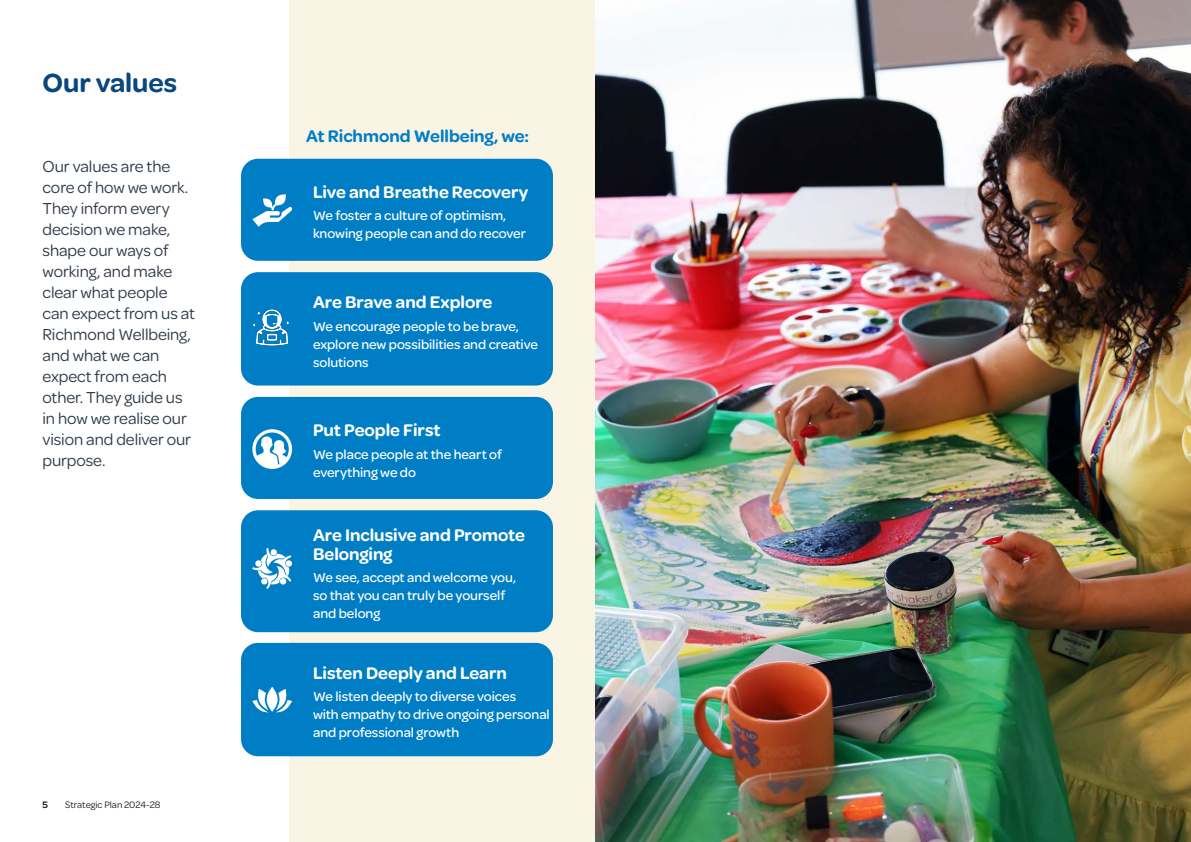
<style>
.page{position:relative;width:1191px;height:842px;background:#fff}
.page>*{position:absolute;margin:0;border:0;box-sizing:border-box;transform-origin:0 0}
.Heading_1{font:600 28px "Omnes";letter-spacing:-.005em;color:#09477e}
.Heading_2{font:600 18px/19px "Omnes";letter-spacing:-.005em;color:#fff}
.Heading_2-2{font:600 18px "Omnes";letter-spacing:-.005em;color:#007ec5}
.Intro_large{font:17px/21px "Omnes";letter-spacing:-.005em;color:#2f3b49}
.Intro_large_-_white{font:500 14px/18px "Omnes";letter-spacing:-.005em;color:#fff}
.t1{font:10px "Omnes";color:#231f20}
.t2{font:600 10px "Omnes";color:#231f20}
</style>
<div class="page">
<div style="left:289px;top:0;width:306px;height:842px;background:#faf4e5"></div>
<div style="left:241px;top:159px;width:312px;height:102px;background:#007ec5;border-radius:17px"></div>
<div style="left:241px;top:272px;width:312px;height:114px;background:#007ec5;border-radius:17px"></div>
<div style="left:241px;top:510px;width:312px;height:122px;background:#007ec5;border-radius:17px"></div>
<div style="left:241px;top:397px;width:312px;height:102px;background:#007ec5;border-radius:17px"></div>
<div style="left:241px;top:643px;width:312px;height:113px;background:#007ec5;border-radius:17px"></div>
<svg style="left:252px;top:548px;width:40px;height:41px"></svg>
<svg style="left:252px;top:689px;width:16px;height:23px"></svg>
<svg style="left:276px;top:689px;width:16px;height:23px"></svg>
<svg style="left:267px;top:687px;width:11px;height:25px"></svg>
<svg style="left:252px;top:429px;width:40px;height:40px"></svg>
<svg style="left:252px;top:194px;width:40px;height:33px"></svg>
<img style="left:252px;top:309px;width:38px;height:37px">
<img style="left:595px;top:0;width:596px;height:842px">
<p class="Heading_1" style="left:43px;top:63px;width:136px">Our values</p>
<p class="Intro_large" style="left:43px;top:155px;width:154px">Our values are the core of how we work.<br>They inform every decision we make, shape our ways of working, and make clear what people can expect from us at<br>Richmond Wellbeing, and what we can expect from each other. They guide us in how we realise our vision and deliver our purpose.</p>
<p class="t2" style="left:43px;top:798px;width:7px">5</p>
<p class="t1" style="left:65px;top:798px;width:97px">Strategic Plan 2024-28</p>
<p class="Heading_2-2" style="left:306px;top:123px;width:224px">At Richmond Wellbeing, we:</p>
<p class="Heading_2" style="left:313px;top:182px;width:217px">Live and Breathe Recovery</p>
<p class="Intro_large_-_white" style="left:313px;top:206px;width:214px">We foster a culture of optimism, knowing people can and do recover</p>
<p class="Heading_2" style="left:313px;top:292px;width:181px">Are Brave and Explore</p>
<p class="Intro_large_-_white" style="left:313px;top:316px;width:226px">We encourage people to be brave, explore new possibilities and creative solutions</p>
<p class="Heading_2" style="left:313px;top:420px;width:129px">Put People First</p>
<p class="Intro_large_-_white" style="left:313px;top:444px;width:190px">We place people at the heart of everything we do</p>
<p class="Heading_2" style="left:313px;top:525px;width:213px">Are Inclusive and Promote<br>Belonging</p>
<p class="Intro_large_-_white" style="left:313px;top:568px;width:205px">We see, accept and welcome you, so that you can truly be yourself and belong</p>
<p class="Heading_2" style="left:313px;top:662px;width:195px">Listen Deeply and Learn</p>
<p class="Intro_large_-_white" style="left:313px;top:687px;width:238px">We listen deeply to diverse voices<br>with empathy to drive ongoing personal and professional growth</p>
</div>
